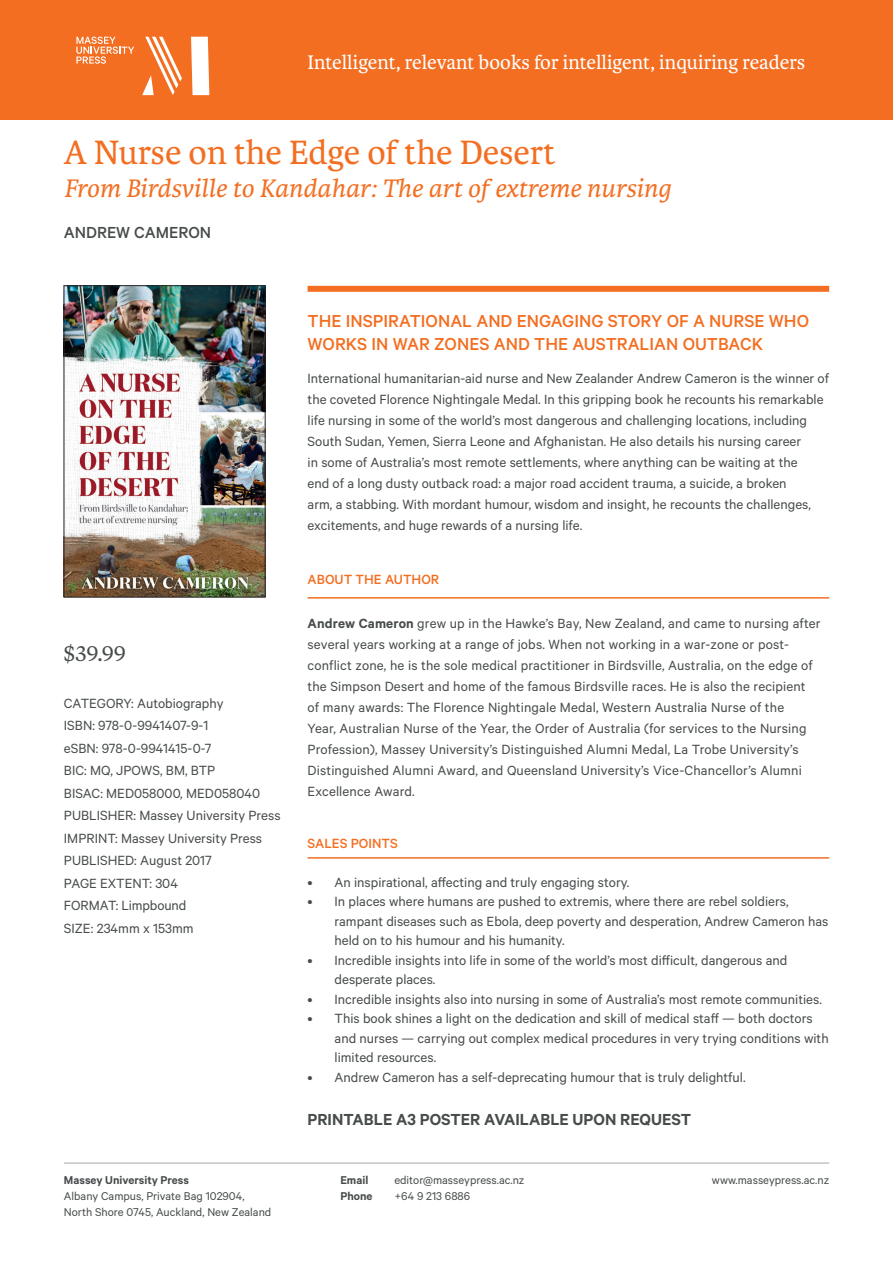
<style>
.page{position:relative;width:893px;height:1263px;background:#fff}
.page>*{position:absolute;margin:0;border:0;box-sizing:border-box;transform-origin:0 0}
.t1{font:36px "Karmina";color:#f36e21}
.t2{font:italic 27px "Karmina";color:#f36e21}
.t3{font:21px "Karmina";color:#fff}
.t4{font:21px "Tiempos Text";color:#474b4c}
.t5{font:500 19.5px/22.5px "Calibre";color:#f36e21}
.t6{font:600 18px "Calibre";color:#474b4c}
.t7{font:500 18px "Calibre";color:#474b4c}
.t8{font:15px/21px "Calibre";color:#474b4c}
.t9{font:500 15px "Calibre";color:#f36e21}
.Business_cards{font:12.75px/15.8px "Calibre";color:#474b4c}
.Business_cards-2{font:600 12.75px "Calibre";color:#474b4c}
.s1{font-weight:600}
</style>
<div class="page">
<hr style="left:64px;top:1163px;width:765px;height:1px;background:#474b4c">
<div style="left:308px;top:286px;width:521px;height:6px;background:#f36e21"></div>
<hr style="left:308px;top:597px;width:521px;height:2px;background:#f36e21">
<hr style="left:308px;top:857px;width:521px;height:2px;background:#f36e21">
<div style="left:0;top:0;width:893px;height:119px;background:#f36e21"></div>
<svg style="left:191px;top:37px;width:18px;height:58px"></svg>
<svg style="left:142px;top:37px;width:40px;height:58px"></svg>
<svg style="left:76px;top:37px;width:58px;height:27px"></svg>
<img style="left:66px;top:287px;width:197px;height:308px">
<div style="left:64px;top:285px;width:201px;height:312px;border:1px solid #231f20"></div>
<p class="t3" style="left:308px;top:51px;width:499px">Intelligent, relevant books for intelligent, inquiring readers</p>
<p class="t1" style="left:64px;top:133px;width:493px">A Nurse on the Edge of the Desert</p>
<p class="t2" style="left:64px;top:173px;width:609px">From Birdsville to Kandahar: The art of extreme nursing</p>
<p class="t7" style="left:64px;top:222px;width:149px">ANDREW CAMERON</p>
<p class="t4" style="left:64px;top:639px;width:64px">$39.99</p>
<p class="t8" style="left:64px;top:692px;width:161px">CATEGORY: Autobiography</p>
<p class="t8" style="left:64px;top:715px;width:146px">ISBN: 978-0-9941407-9-1</p>
<p class="t8" style="left:64px;top:737px;width:149px">eSBN: 978-0-9941415-0-7</p>
<p class="t8" style="left:64px;top:760px;width:153px">BIC: MQ, JPOWS, BM, BTP</p>
<p class="t8" style="left:64px;top:782px;width:198px">BISAC: MED058000, MED058040</p>
<p class="t8" style="left:64px;top:804px;width:218px;line-height:22.5px">PUBLISHER: Massey University Press<br>IMPRINT: Massey University Press<br>PUBLISHED: August 2017</p>
<p class="t8" style="left:64px;top:872px;width:116px">PAGE EXTENT: 304</p>
<p class="t8" style="left:64px;top:895px;width:124px">FORMAT: Limpbound</p>
<p class="t8" style="left:64px;top:917px;width:131px">SIZE: 234mm x 153mm</p>
<p class="Business_cards-2" style="left:64px;top:1172px;width:127px">Massey University Press</p>
<p class="Business_cards" style="left:64px;top:1187px;width:209px">Albany Campus, Private Bag 102904,<br>North Shore 0745, Auckland, New Zealand</p>
<p class="t5" style="left:308px;top:309px;width:503px">THE INSPIRATIONAL AND ENGAGING STORY OF A NURSE WHO<br>WORKS IN WAR ZONES AND THE AUSTRALIAN OUTBACK</p>
<p class="t8" style="left:308px;top:368px;width:523px">International humanitarian-aid nurse and New Zealander Andrew Cameron is the winner of the coveted Florence Nightingale Medal. In this gripping book he recounts his remarkable life nursing in some of the world’s most dangerous and challenging locations, including South Sudan, Yemen, Sierra Leone and Afghanistan. He also details his nursing career<br>in some of Australia’s most remote settlements, where anything can be waiting at the<br>end of a long dusty outback road: a major road accident trauma, a suicide, a broken<br>arm, a stabbing. With mordant humour, wisdom and insight, he recounts the challenges, excitements, and huge rewards of a nursing life.</p>
<p class="t9" style="left:308px;top:570px;width:133px">ABOUT THE AUTHOR</p>
<p class="t8" style="left:308px;top:612px;width:515px"><span class="s1">Andrew Cameron</span> grew up in the Hawke’s Bay, New Zealand, and came to nursing after several years working at a range of jobs. When not working in a war-zone or post&shy;conflict zone, he is the sole medical practitioner in Birdsville, Australia, on the edge of the Simpson Desert and home of the famous Birdsville races. He is also the recipient of many awards: The Florence Nightingale Medal, Western Australia Nurse of the<br>Year, Australian Nurse of the Year, the Order of Australia (for services to the Nursing Profession), Massey University’s Distinguished Alumni Medal, La Trobe University’s Distinguished Alumni Award, and Queensland University’s Vice-Chancellor’s Alumni Excellence Award.</p>
<p class="t9" style="left:308px;top:835px;width:92px">SALES POINTS</p>
<p class="t8" style="left:308px;top:871px;width:323px">• An inspirational, affecting and truly engaging story.</p>
<p class="t8" style="left:335px;top:891px;width:495px;line-height:19.5px;text-indent:-27px">• In places where humans are pushed to extremis, where there are rebel soldiers, rampant diseases such as Ebola, deep poverty and desperation, Andrew Cameron has held on to his humour and his humanity.</p>
<p class="t8" style="left:335px;top:950px;width:454px;line-height:19.5px;text-indent:-27px">• Incredible insights into life in some of the world’s most difficult, dangerous and desperate places.</p>
<p class="t8" style="left:308px;top:988px;width:516px">• Incredible insights also into nursing in some of Australia’s most remote communities.</p>
<p class="t8" style="left:335px;top:1008px;width:496px;line-height:19.5px;text-indent:-27px">• This book shines a light on the dedication and skill of medical staff — both doctors and nurses — carrying out complex medical procedures in very trying conditions with limited resources.</p>
<p class="t8" style="left:308px;top:1066px;width:439px">• Andrew Cameron has a self-deprecating humour that is truly delightful.</p>
<p class="t6" style="left:308px;top:1108px;width:385px">PRINTABLE A3 POSTER AVAILABLE UPON REQUEST</p>
<p class="Business_cards-2" style="left:340px;top:1172px;width:29px">Email</p>
<p class="Business_cards" style="left:394px;top:1172px;width:132px">editor@masseypress.ac.nz</p>
<p class="Business_cards" style="left:712px;top:1172px;width:119px">www.masseypress.ac.nz</p>
<p class="Business_cards-2" style="left:340px;top:1188px;width:34px">Phone</p>
<p class="Business_cards" style="left:394px;top:1187px;width:77px">+64 9 213 6886</p>
</div>
